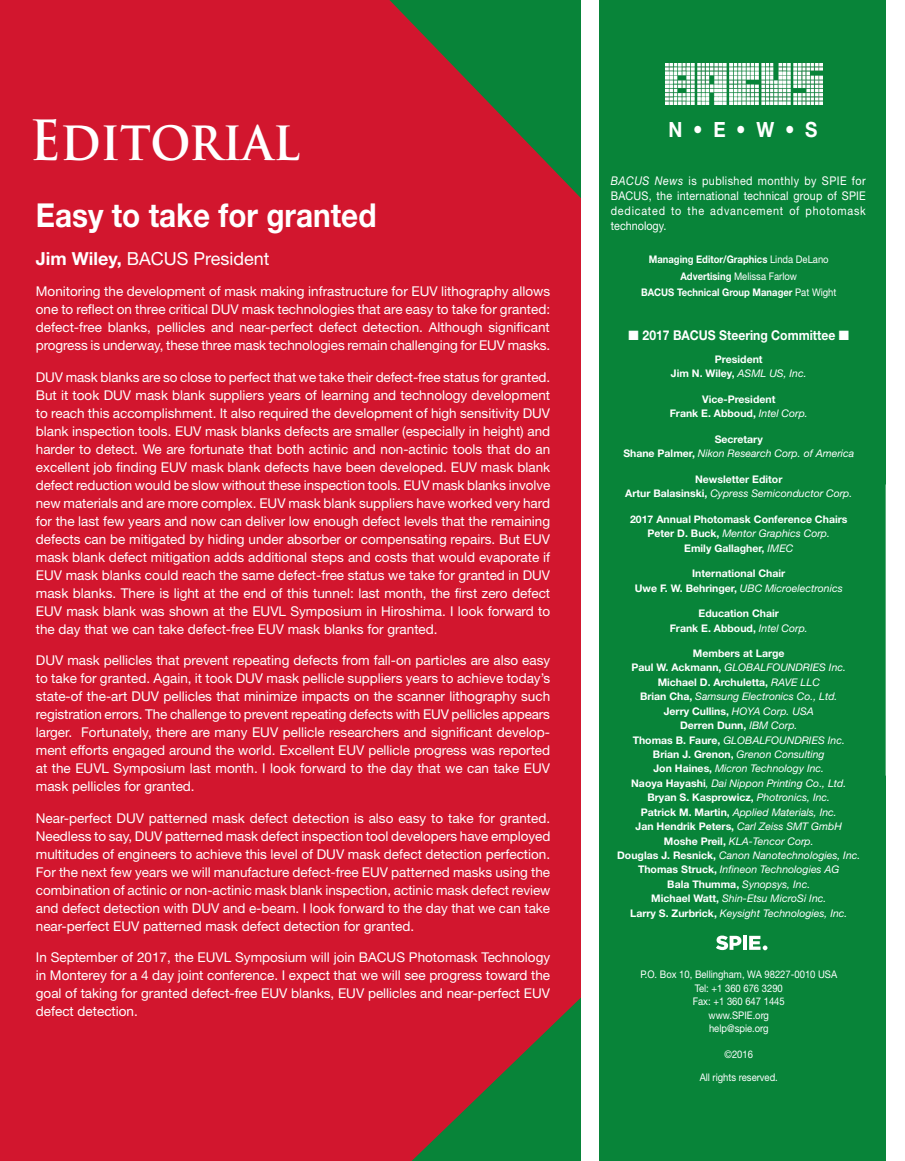
<style>
.page{position:relative;width:905px;height:1161px;background:#fff}
.page>*{position:absolute;margin:0;border:0;box-sizing:border-box;transform-origin:0 0}
.Headline{font:700 54px "Trajan Pro";color:#fff;scale:.9 1}
.Headline-2{font:700 33px "Helvetica Neue";color:#fff;scale:.9 1}
.t1{font:700 21px "Helvetica Neue";color:#fff;scale:.9 1}
.body_no_indent{font:18px "Helvetica Neue";color:#fff}
.body_no_indent-2{font:13.5px/18px "Helvetica Neue";color:#fff;text-align:justify}
.t2{font:700 13.5px "Helvetica Neue";color:#fff;scale:.9 1}
.t3{font:12px/15px "Helvetica Neue";letter-spacing:.07em;color:#fff;text-align:justify;scale:.9 1}
.t4{font:italic 10.5px "Helvetica Neue";color:#fff}
.t5{font:700 10.5px "Helvetica Neue";color:#fff}
.t6{font:10.5px "Helvetica Neue";color:#fff;scale:.9 1}
.t7{font:700 10.5px "Helvetica Neue";color:#fff;scale:.9 1}
.s1{font-weight:700}
.s2{font-style:italic}
.s3{font-weight:400}
.s4{font-weight:400;font-style:italic}
.s5{font-weight:700;font-style:normal}
</style>
<div class="page">
<img style="left:0;top:0;width:886px;height:1161px">
<div style="left:814px;top:534px;width:71px;height:274px;background:#088439"></div>
<div style="left:598px;top:208px;width:277px;height:797px;background:#088439"></div>
<div style="left:581px;top:0;width:17px;height:1161px;background:#fff"></div>
<svg style="left:749px;top:936px;width:18px;height:14px"></svg>
<svg style="left:716px;top:936px;width:25px;height:14px"></svg>
<svg style="left:743px;top:936px;width:3px;height:14px"></svg>
<div style="left:826px;top:497px;width:59px;height:40px;background:#088439"></div>
<svg style="left:885px;top:484px;width:1px;height:292px"></svg>
<img style="left:665px;top:63px;width:157px;height:42px">
<p class="Headline" style="left:30px;top:107px;width:301px">Editorial</p>
<p class="Headline-2" style="left:36px;top:194px;width:380px">Easy to take for granted</p>
<p class="body_no_indent" style="left:36px;top:248px;width:235px"><span class="s1">Jim Wiley,</span> BACUS President</p>
<p class="body_no_indent-2" style="left:36px;top:282px;width:516px">Monitoring the development of mask making infrastructure for EUV lithography allows one to reflect on three critical DUV mask technologies that are easy to take for granted: defect-free blanks, pellicles and near-perfect defect detection. Although significant progress is underway, these three mask technologies remain challenging for EUV masks.</p>
<p class="body_no_indent-2" style="left:36px;top:368px;width:516px">DUV mask blanks are so close to perfect that we take their defect-free status for granted.<br>But it took DUV mask blank suppliers years of learning and technology development to reach this accomplishment. It also required the development of high sensitivity DUV blank inspection tools. EUV mask blanks defects are smaller (especially in height) and harder to detect. We are fortunate that both actinic and non-actinic tools that do an excellent job finding EUV mask blank defects have been developed. EUV mask blank defect reduction would be slow without these inspection tools. EUV mask blanks involve new materials and are more complex. EUV mask blank suppliers have worked very hard for the last few years and now can deliver low enough defect levels that the remaining defects can be mitigated by hiding under absorber or compensating repairs. But EUV mask blank defect mitigation adds additional steps and costs that would evaporate if EUV mask blanks could reach the same defect-free status we take for granted in DUV mask blanks. There is light at the end of this tunnel: last month, the first zero defect EUV mask blank was shown at the EUVL Symposium in Hiroshima. I look forward to the day that we can take defect-free EUV mask blanks for granted.</p>
<p class="body_no_indent-2" style="left:36px;top:651px;width:516px">DUV mask pellicles that prevent repeating defects from fall-on particles are also easy to take for granted. Again, it took DUV mask pellicle suppliers years to achieve today’s state-of the-art DUV pellicles that minimize impacts on the scanner lithography such registration errors. The challenge to prevent repeating defects with EUV pellicles appears larger. Fortunately, there are many EUV pellicle researchers and significant develop&shy;ment efforts engaged around the world. Excellent EUV pellicle progress was reported at the EUVL Symposium last month. I look forward to the day that we can take EUV mask pellicles for granted.</p>
<p class="body_no_indent-2" style="left:36px;top:809px;width:516px">Near-perfect DUV patterned mask defect detection is also easy to take for granted.<br>Needless to say, DUV patterned mask defect inspection tool developers have employed multitudes of engineers to achieve this level of DUV mask defect detection perfection.<br>For the next few years we will manufacture defect-free EUV patterned masks using the combination of actinic or non-actinic mask blank inspection, actinic mask defect review and defect detection with DUV and e-beam. I look forward to the day that we can take near-perfect EUV patterned mask defect detection for granted.</p>
<p class="body_no_indent-2" style="left:36px;top:948px;width:516px">In September of 2017, the EUVL Symposium will join BACUS Photomask Technology in Monterey for a 4 day joint conference. I expect that we will see progress toward the goal of taking for granted defect-free EUV blanks, EUV pellicles and near-perfect EUV defect detection.</p>
<p class="t1" style="left:668px;top:116px;width:167px">N • E • W • S</p>
<p class="t3" style="left:610px;top:173px;width:285px"><span class="s2">BACUS News</span> is published monthly by SPIE for BACUS, the international technical group of SPIE dedicated to the advancement of photomask technology.</p>
<p class="t7" style="left:649px;top:253px;width:201px">Managing Editor/Graphics <span class="s3">Linda DeLano</span></p>
<p class="t6" style="left:680px;top:270px;width:131px"><span class="s1">Advertising</span> Melissa Farlow</p>
<p class="t7" style="left:641px;top:286px;width:219px">BACUS Technical Group Manager <span class="s3">Pat Wight</span></p>
<p class="t2" style="left:628px;top:327px;width:246px">■ 2017 BACUS Steering Committee ■</p>
<p class="t5" style="left:715px;top:353px;width:49px">President</p>
<p class="t5" style="left:671px;top:367px;width:137px">Jim N. Wiley, <span class="s4">ASML US, Inc.</span></p>
<p class="t5" style="left:702px;top:393px;width:75px">Vice-President</p>
<p class="t5" style="left:669px;top:407px;width:140px">Frank E. Abboud, <span class="s4">Intel Corp.</span></p>
<p class="t5" style="left:714px;top:433px;width:50px">Secretary</p>
<p class="t4" style="left:623px;top:447px;width:232px"><span class="s5">Shane Palmer,</span> Nikon Research Corp. of America</p>
<p class="t5" style="left:695px;top:473px;width:89px">Newsletter Editor</p>
<p class="t4" style="left:625px;top:487px;width:229px"><span class="s5">Artur Balasinski,</span> Cypress Semiconductor Corp.</p>
<p class="t5" style="left:630px;top:513px;width:219px">2017 Annual Photomask Conference Chairs</p>
<p class="t4" style="left:647px;top:527px;width:184px"><span class="s5">Peter D. Buck,</span> Mentor Graphics Corp.</p>
<p class="t5" style="left:684px;top:541px;width:111px">Emily Gallagher, <span class="s4">IMEC</span></p>
<p class="t5" style="left:692px;top:567px;width:95px">International Chair</p>
<p class="t4" style="left:634px;top:582px;width:209px"><span class="s5">Uwe F. W. Behringer,</span> UBC Microelectronics</p>
<p class="t5" style="left:698px;top:607px;width:82px">Education Chair</p>
<p class="t5" style="left:669px;top:621px;width:140px">Frank E. Abboud, <span class="s4">Intel Corp.</span></p>
<p class="t5" style="left:693px;top:647px;width:93px">Members at Large</p>
<p class="t4" style="left:631px;top:661px;width:216px"><span class="s5">Paul W. Ackmann,</span> GLOBALFOUNDRIES Inc.</p>
<p class="t5" style="left:657px;top:676px;width:164px">Michael D. Archuletta, <span class="s4">RAVE LLC</span></p>
<p class="t4" style="left:640px;top:690px;width:199px"><span class="s5">Brian Cha,</span> Samsung Electronics Co., Ltd.</p>
<p class="t5" style="left:663px;top:704px;width:152px">Jerry Cullins, <span class="s4">HOYA Corp. USA</span></p>
<p class="t5" style="left:680px;top:719px;width:119px">Derren Dunn, <span class="s4">IBM Corp.</span></p>
<p class="t4" style="left:632px;top:734px;width:214px"><span class="s5">Thomas B. Faure,</span> GLOBALFOUNDRIES Inc.</p>
<p class="t4" style="left:653px;top:748px;width:173px"><span class="s5">Brian J. Grenon,</span> Grenon Consulting</p>
<p class="t4" style="left:653px;top:762px;width:172px"><span class="s5">Jon Haines,</span> Micron Technology Inc.</p>
<p class="t4" style="left:631px;top:777px;width:217px"><span class="s5">Naoya Hayashi</span>, Dai Nippon Printing Co., Ltd.</p>
<p class="t5" style="left:647px;top:791px;width:184px">Bryan S. Kasprowicz, <span class="s4">Photronics, Inc.</span></p>
<p class="t4" style="left:640px;top:806px;width:198px"><span class="s5">Patrick M. Martin,</span> Applied Materials, Inc.</p>
<p class="t5" style="left:635px;top:820px;width:208px">Jan Hendrik Peters, <span class="s4">Carl Zeiss SMT GmbH</span></p>
<p class="t4" style="left:664px;top:835px;width:151px"><span class="s5">Moshe Preil,</span> KLA-Tencor Corp.</p>
<p class="t4" style="left:617px;top:849px;width:245px"><span class="s5">Douglas J. Resnick,</span> Canon Nanotechnologies, Inc.</p>
<p class="t4" style="left:638px;top:863px;width:203px"><span class="s5">Thomas Struck,</span> Infineon Technologies AG</p>
<p class="t4" style="left:667px;top:878px;width:144px"><span class="s5">Bala Thumma,</span> Synopsys, Inc.</p>
<p class="t4" style="left:651px;top:892px;width:177px"><span class="s5">Michael Watt,</span> Shin-Etsu MicroSi Inc.</p>
<p class="t4" style="left:630px;top:907px;width:219px"><span class="s5">Larry S. Zurbrick,</span> Keysight Technologies, Inc.</p>
<p class="t6" style="left:640px;top:968px;width:220px">P.O. Box 10, Bellingham, WA 98227-0010 USA</p>
<p class="t6" style="left:694px;top:982px;width:99px">Tel: +1 360 676 3290</p>
<p class="t6" style="left:692px;top:995px;width:104px">Fax: +1 360 647 1445</p>
<p class="t6" style="left:708px;top:1009px;width:69px">www.SPIE.org</p>
<p class="t6" style="left:709px;top:1022px;width:68px">help@spie.org</p>
<p class="t6" style="left:724px;top:1048px;width:33px">©2016</p>
<p class="t6" style="left:699px;top:1071px;width:88px">All rights reserved.</p>
</div>
